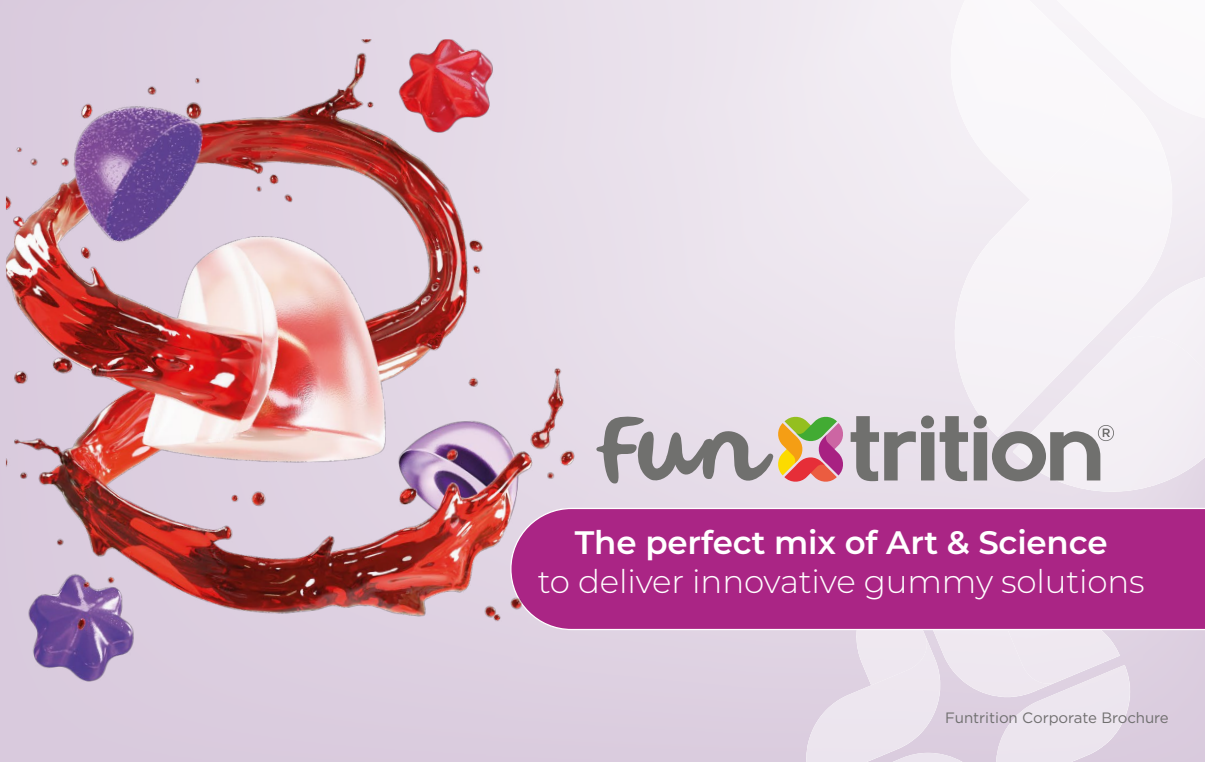
<style>
.page{position:relative;width:1205px;height:762px;background:#fff}
.page>*{position:absolute;margin:0;border:0;box-sizing:border-box;transform-origin:0 0}
.t1{font:300 32.5px "Montserrat";letter-spacing:-.005em;color:#fff}
.t2{font:600 32.5px "Montserrat";letter-spacing:-.005em;color:#fff}
.t3{font:15px "Gotham";letter-spacing:-.005em;color:#706f6f}
</style>
<div class="page">
<img style="left:805px;top:727px;width:136px;height:35px">
<img style="left:892px;top:753px;width:70px;height:9px">
<img style="left:996px;top:665px;width:135px;height:97px">
<div style="left:1129px;top:509px;width:76px;height:120px;background:#aa2585"></div>
<img style="left:6px;top:39px;width:1123px;height:688px">
<p class="t2" style="left:575px;top:519px;width:534px">The perfect mix of Art &amp; Science</p>
<p class="t1" style="left:538px;top:559px;width:609px">to deliver innovative gummy solutions</p>
<p class="t3" style="left:945px;top:708px;width:225px">Funtrition Corporate Brochure</p>
</div>
